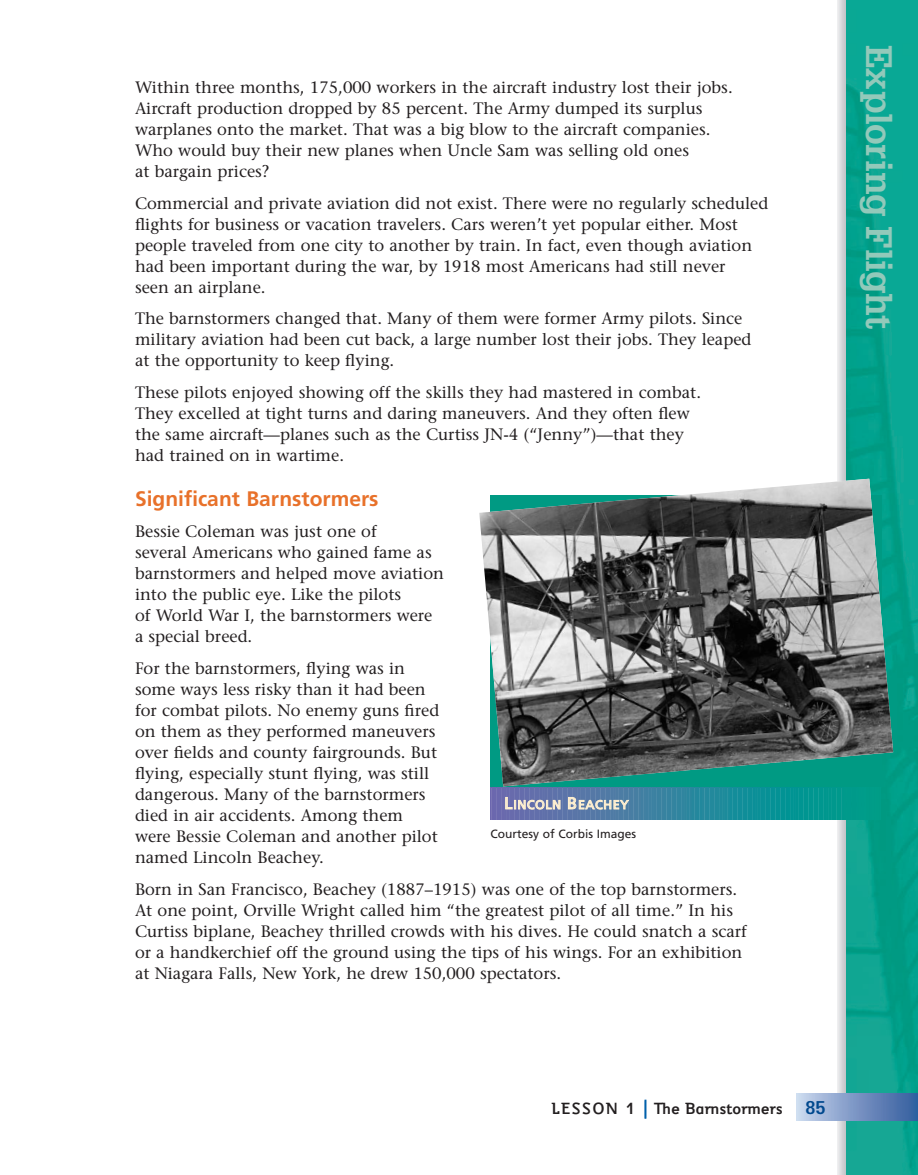
<style>
.page{position:relative;width:918px;height:1175px;background:#fff}
.page>*{position:absolute;margin:0;border:0;box-sizing:border-box;transform-origin:0 0}
.t1{font:700 36px "Glypha";letter-spacing:-.02em;color:#93c9ba}
.t2{font:700 21px "Frutiger";color:#e8712a}
.t3{font:700 18px "Jeunesse";letter-spacing:-.01em;color:#231f20}
.t4{font:16.5px/21px "Stone Serif";color:#231f20}
.t5{font:12.3px "Frutiger";letter-spacing:.05em;color:#feefd0}
.t6{font:12px "Frutiger";color:#231f20}
.s1{font-size:16.5px}
.s2{font-family:"Frutiger";font-weight:300;font-stretch:condensed;color:#0161ab}
.s3{font-family:"Glypha";color:#01498e}
</style>
<div class="page">
<svg style="left:479px;top:0;width:439px;height:1174px"></svg>
<p class="t4" style="left:135px;top:79px;width:599px">Within three months, 175,000 workers in the aircraft industry lost their jobs.<br>Aircraft production dropped by 85 percent. The Army dumped its surplus warplanes onto the market. That was a big blow to the aircraft companies.<br>Who would buy their new planes when Uncle Sam was selling old ones<br>at bargain prices?</p>
<p class="t4" style="left:135px;top:194px;width:635px">Commercial and private aviation did not exist. There were no regularly scheduled flights for business or vacation travelers. Cars weren’t yet popular either. Most people traveled from one city to another by train. In fact, even though aviation had been important during the war, by 1918 most Americans had still never<br>seen an airplane.</p>
<p class="t4" style="left:135px;top:310px;width:618px">The barnstormers changed that. Many of them were former Army pilots. Since military aviation had been cut back, a large number lost their jobs. They leaped at the opportunity to keep flying.</p>
<p class="t4" style="left:135px;top:383px;width:568px">These pilots enjoyed showing off the skills they had mastered in combat.<br>They excelled at tight turns and daring maneuvers. And they often flew the same aircraft—planes such as the Curtiss JN-4 (“Jenny”)—that they had trained on in wartime.</p>
<p class="t2" style="left:135px;top:490px;width:245px">Significant Barnstormers</p>
<p class="t4" style="left:135px;top:523px;width:310px">Bessie Coleman was just one of<br>several Americans who gained fame as barnstormers and helped move aviation into the public eye. Like the pilots<br>of World War I, the barnstormers were a special breed.</p>
<p class="t4" style="left:135px;top:659px;width:306px">For the barnstormers, flying was in some ways less risky than it had been for combat pilots. No enemy guns fired on them as they performed maneuvers over fields and county fairgrounds. But flying, especially stunt flying, was still dangerous. Many of the barnstormers died in air accidents. Among them were Bessie Coleman and another pilot named Lincoln Beachey.</p>
<p class="t4" style="left:135px;top:880px;width:613px">Born in San Francisco, Beachey (1887–1915) was one of the top barnstormers.<br>At one point, Orville Wright called him “the greatest pilot of all time.” In his Curtiss biplane, Beachey thrilled crowds with his dives. He could snatch a scarf or a handkerchief off the ground using the tips of his wings. For an exhibition at Niagara Falls, New York, he drew 150,000 spectators.</p>
<p class="t5" style="left:504px;top:799px;width:126px"><span class="s1">L</span>INCOLN <span class="s1">B</span>EACHEY</p>
<p class="t6" style="left:491px;top:828px;width:147px">Courtesy of Corbis Images</p>
<h1 class="t1" style="left:893px;top:45px;width:286px;rotate:90deg">Exploring Flight</h1>
<p class="t3" style="left:551px;top:1100px;width:276px">LESSON 1 <span class="s2">|</span> The Barnstormers <span class="s3">85</span></p>
</div>
